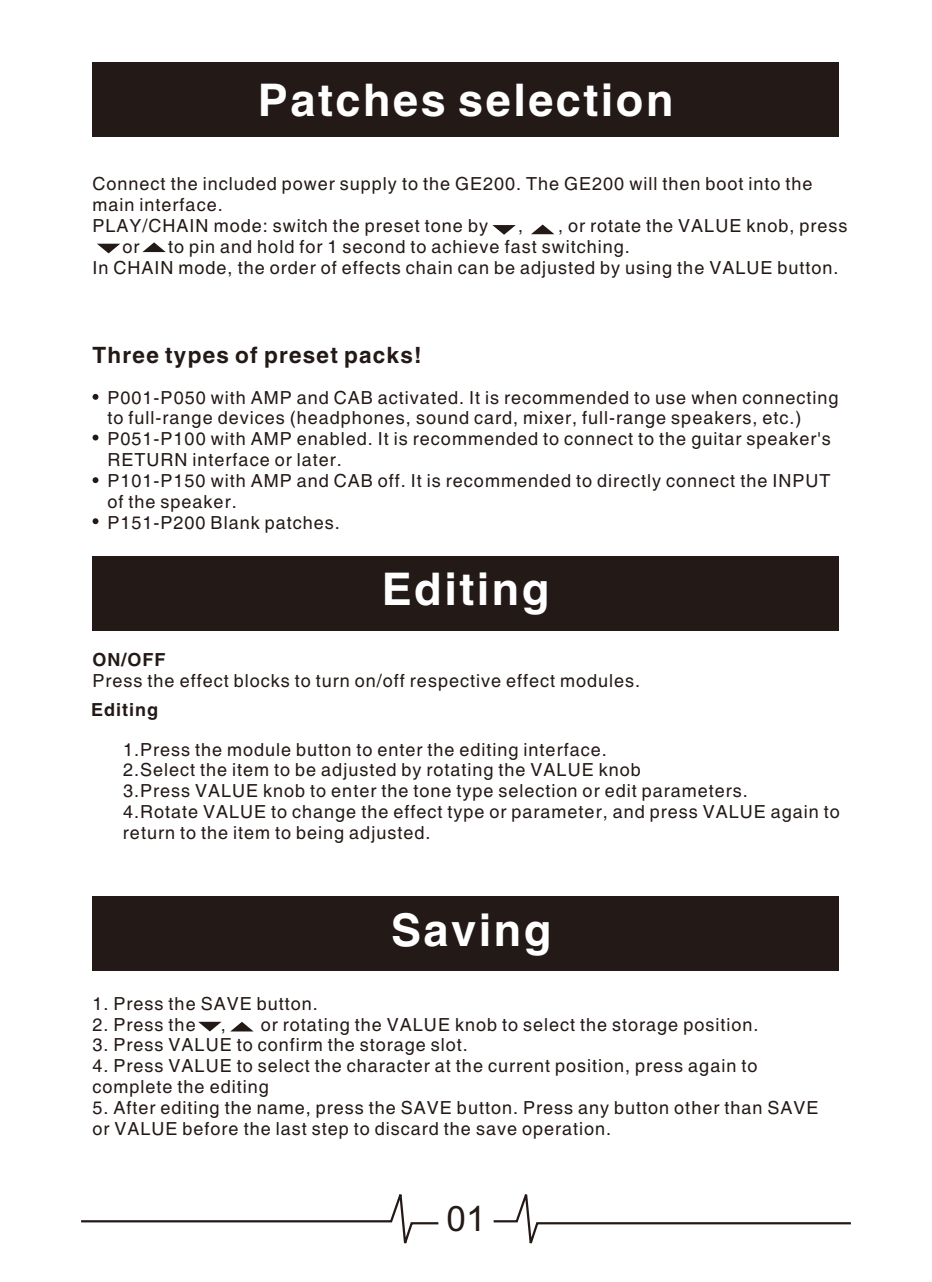
<style>
.page{position:relative;width:932px;height:1282px;background:#fff}
.page>*{position:absolute;margin:0;border:0;box-sizing:border-box;transform-origin:0 0}
.t1{font:700 45px "Arial";letter-spacing:.055em;color:#fff}
.t2{font:35.1px "Arial";color:#231916}
.t3{font:700 22.5px "Arial";letter-spacing:.055em;color:#231916}
.t4{font:18px/20.9px "Arial";letter-spacing:.055em;color:#231916}
.t5{font:700 18px "Arial";letter-spacing:.055em;color:#231916}
</style>
<div class="page">
<div style="left:92px;top:62px;width:747px;height:75px;background:#231916"></div>
<svg style="left:81px;top:1194px;width:358px;height:50px"></svg>
<svg style="left:493px;top:1194px;width:358px;height:50px"></svg>
<svg style="left:92px;top:394px;width:6px;height:6px"></svg>
<svg style="left:92px;top:435px;width:6px;height:6px"></svg>
<svg style="left:92px;top:477px;width:6px;height:6px"></svg>
<svg style="left:92px;top:518px;width:6px;height:6px"></svg>
<div style="left:92px;top:556px;width:747px;height:75px;background:#231916"></div>
<div style="left:92px;top:897px;width:747px;height:74px;background:#231916"></div>
<svg style="left:492px;top:225px;width:23px;height:10px"></svg>
<svg style="left:531px;top:225px;width:23px;height:9px"></svg>
<svg style="left:97px;top:244px;width:23px;height:9px"></svg>
<svg style="left:142px;top:242px;width:24px;height:10px"></svg>
<svg style="left:198px;top:1022px;width:23px;height:9px"></svg>
<svg style="left:231px;top:1022px;width:22px;height:9px"></svg>
<h1 class="t1" style="left:258px;top:83px;width:417px">Patches selection</h1>
<p class="t4" style="left:92px;top:175px;width:721px">Connect the included power supply to the GE200. The GE200 will then boot into the main interface.<br>PLAY/CHAIN mode: switch the preset tone by</p>
<p class="t4" style="left:518px;top:217px;width:7px">,</p>
<p class="t4" style="left:558px;top:217px;width:291px">, or rotate the VALUE knob, press</p>
<p class="t4" style="left:92px;top:238px;width:747px;text-indent:76px">to pin and hold for 1 second to achieve fast switching.<br>In CHAIN mode, the order of effects chain can be adjusted by using the VALUE button.</p>
<p class="t4" style="left:122px;top:238px;width:18px">or</p>
<p class="t3" style="left:92px;top:346px;width:330px">Three types of preset packs!</p>
<p class="t4" style="left:107px;top:388px;width:732px">P001-P050 with AMP and CAB activated. It is recommended to use when connecting to full-range devices (headphones, sound card, mixer, full-range speakers, etc.)<br>P051-P100 with AMP enabled. It is recommended to connect to the guitar speaker's RETURN interface or later.<br>P101-P150 with AMP and CAB off. It is recommended to directly connect the INPUT of the speaker.<br>P151-P200 Blank patches.</p>
<h1 class="t1" style="left:381px;top:572px;width:169px">Editing</h1>
<p class="t5" style="left:92px;top:653px;width:74px">ON/OFF</p>
<p class="t4" style="left:92px;top:672px;width:549px">Press the effect blocks to turn on/off respective effect modules.</p>
<p class="t5" style="left:91px;top:703px;width:68px">Editing</p>
<p class="t4" style="left:123px;top:740px;width:718px">1.Press the module button to enter the editing interface.<br>2.Select the item to be adjusted by rotating the VALUE knob<br>3.Press VALUE knob to enter the tone type selection or edit parameters.<br>4.Rotate VALUE to change the effect type or parameter, and press VALUE again to return to the item to being adjusted.</p>
<h1 class="t1" style="left:391px;top:913px;width:162px">Saving</h1>
<p class="t4" style="left:92px;top:995px;width:227px">1. Press the SAVE button.</p>
<p class="t4" style="left:92px;top:1015px;width:105px">2. Press the</p>
<p class="t4" style="left:221px;top:1015px;width:7px">,</p>
<p class="t4" style="left:261px;top:1015px;width:499px">or rotating the VALUE knob to select the storage position.</p>
<p class="t4" style="left:92px;top:1036px;width:377px">3. Press VALUE to confirm the storage slot.</p>
<p class="t4" style="left:92px;top:1057px;width:666px">4. Press VALUE to select the character at the current position, press again to complete the editing</p>
<p class="t4" style="left:92px;top:1099px;width:727px">5. After editing the name, press the SAVE button. Press any button other than SAVE or VALUE before the last step to discard the save operation.</p>
<h2 class="t2" style="left:446px;top:1206px;width:41px">01</h2>
</div>
